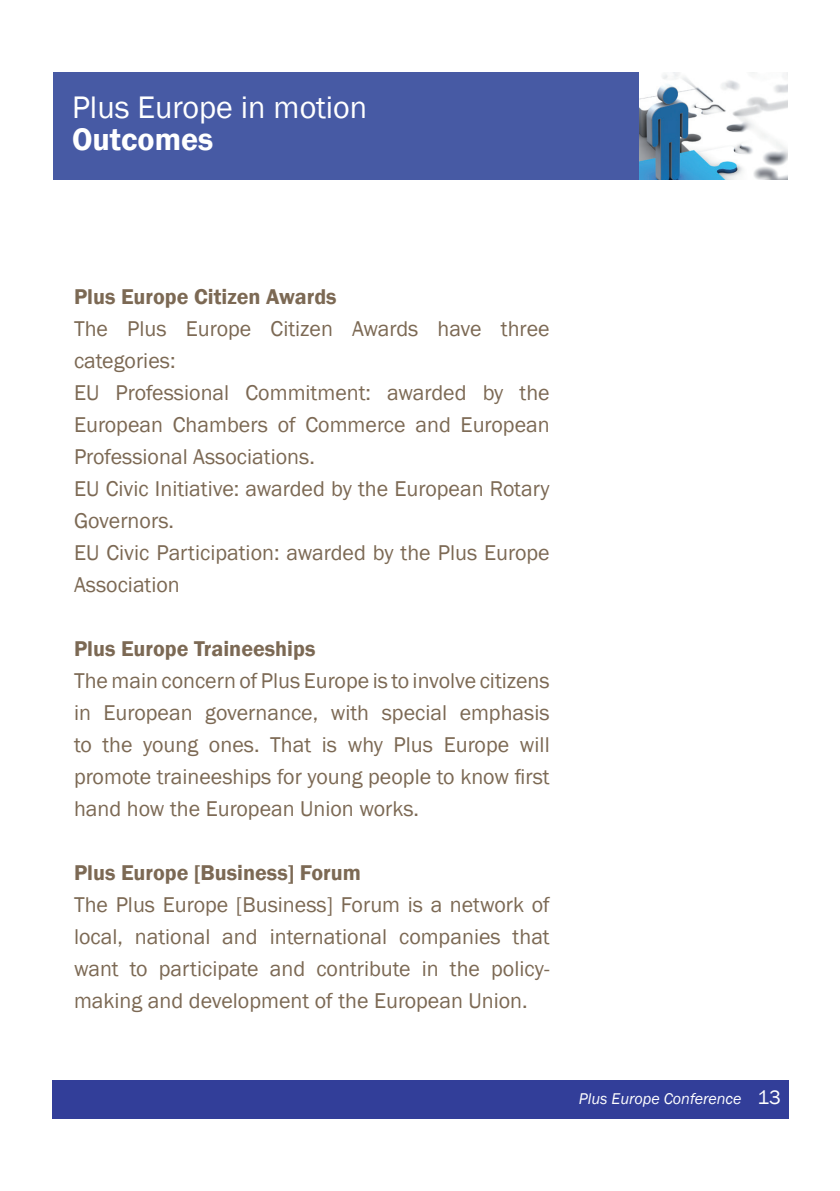
<style>
.page{position:relative;width:840px;height:1191px;background:#fff}
.page>*{position:absolute;margin:0;border:0;box-sizing:border-box;transform-origin:0 0}
.t1{font:32px "Franklin Gothic";color:#fff}
.t2{font:600 32px "Franklin Gothic";color:#fff}
.t3{font:22px/32px "Franklin Gothic";color:#7c6954;text-align:justify}
.t4{font:600 22px "Franklin Gothic";color:#7c6954}
.t5{font:italic 16px "Franklin Gothic";color:#fff}
.s1{font-style:normal;font-size:20px}
</style>
<div class="page">
<div style="left:53px;top:72px;width:586px;height:108px;background:#475aa4"></div>
<div style="left:52px;top:1080px;width:736px;height:38px;background:#323e99"></div>
<img style="left:639px;top:72px;width:148px;height:108px">
<h1 class="t1" style="left:72px;top:88px;width:296px">Plus Europe in motion</h1>
<h1 class="t2" style="left:72px;top:120px;width:143px">Outcomes</h1>
<p class="t4" style="left:74px;top:283px;width:264px">Plus Europe Citizen Awards</p>
<p class="t3" style="left:74px;top:313px;width:477px;text-align:left">The Plus Europe Citizen Awards have three categories:<br>EU Professional Commitment: awarded by the European Chambers of Commerce and European Professional Associations.<br>EU Civic Initiative: awarded by the European Rotary Governors.<br>EU Civic Participation: awarded by the Plus Europe Association</p>
<p class="t4" style="left:74px;top:635px;width:243px">Plus Europe Traineeships</p>
<p class="t3" style="left:74px;top:665px;width:477px">The main concern of Plus Europe is to involve citizens in European governance, with special emphasis to the young ones. That is why Plus Europe will promote traineeships for young people to know first hand how the European Union works.</p>
<p class="t4" style="left:74px;top:859px;width:288px">Plus Europe [Business] Forum</p>
<p class="t3" style="left:74px;top:889px;width:477px">The Plus Europe [Business] Forum is a network of local, national and international companies that want to participate and contribute in the policy&shy;making and development of the European Union.</p>
<p class="t5" style="left:578px;top:1089px;width:203px">Plus Europe Conference <span class="s1">13</span></p>
</div>
